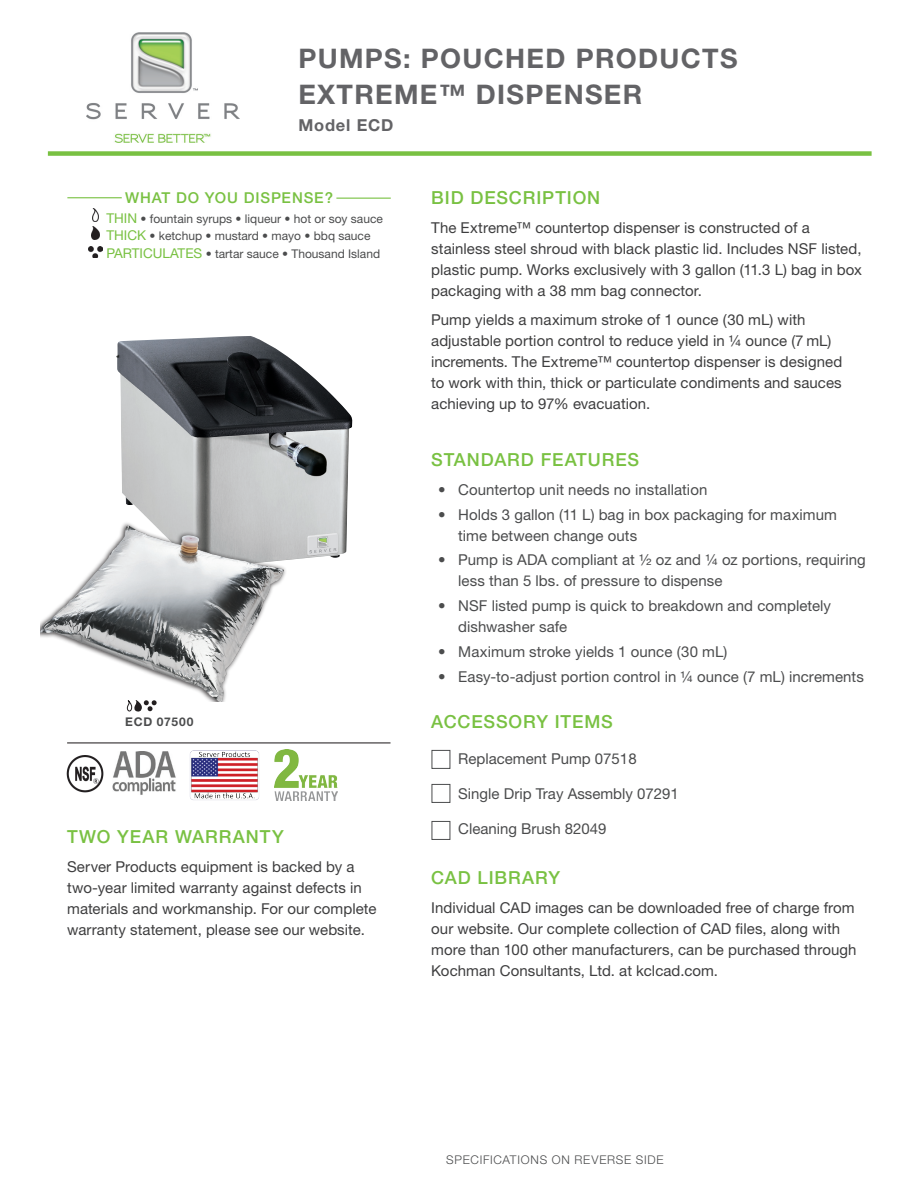
<style>
.page{position:relative;width:918px;height:1188px;background:#fff}
.page>*{position:absolute;margin:0;border:0;box-sizing:border-box;transform-origin:0 0}
.t1{font:700 27px/36px "Helvetica Neue";letter-spacing:.05em;color:#636366}
.t2{font:500 18px "Helvetica Neue";letter-spacing:.05em;color:#79c142}
.t3{font:700 16.5px "Helvetica Neue";letter-spacing:.05em;color:#636366}
.t4{font:15px/21px "Helvetica Neue";letter-spacing:.005em;color:#3e3e3f}
.t5{font:15px/21px "Helvetica Neue";letter-spacing:.005em;color:#4b4c4d}
.t6{font:500 15px "Helvetica Neue";letter-spacing:.06em;color:#79c142}
.t7{font:12px/17.7px "Helvetica Neue";color:#4b4c4d}
.t8{font:300 12px "Helvetica Neue";letter-spacing:.06em;color:#4b4c4d}
.t9{font:700 12px "Helvetica Neue";letter-spacing:.07em;color:#4b4c4d}
.s1{font-size:13.5px;color:#79c142}
</style>
<div class="page">
<div style="left:48px;top:151px;width:824px;height:5px;background:#79c142"></div>
<img style="left:87px;top:32px;width:152px;height:111px">
<img style="left:89px;top:246px;width:14px;height:12px">
<svg style="left:92px;top:227px;width:8px;height:13px"></svg>
<svg style="left:92px;top:209px;width:6px;height:12px"></svg>
<hr style="left:336px;top:198px;width:55px;height:1px;background:#79c142">
<hr style="left:67px;top:197px;width:55px;height:1px;background:#79c142">
<hr style="left:67px;top:742px;width:324px;height:2px;background:#231f20">
<div style="left:432px;top:750px;width:18px;height:19px;border:1px solid #4b4c4d"></div>
<div style="left:432px;top:784px;width:18px;height:19px;border:1px solid #4b4c4d"></div>
<div style="left:432px;top:821px;width:18px;height:19px;border:1px solid #4b4c4d"></div>
<img style="left:116px;top:336px;width:236px;height:224px">
<svg style="left:126px;top:702px;width:31px;height:10px"></svg>
<img style="left:66px;top:756px;width:38px;height:36px">
<img style="left:190px;top:750px;width:69px;height:50px">
<img style="left:274px;top:749px;width:64px;height:52px">
<img style="left:112px;top:751px;width:64px;height:44px">
<img style="left:40px;top:512px;width:254px;height:190px">
<h1 class="t1" style="left:298px;top:40px;width:441px">PUMPS: POUCHED PRODUCTS<br>EXTREME™ DISPENSER</h1>
<p class="t3" style="left:298px;top:115px;width:97px">Model ECD</p>
<p class="t6" style="left:125px;top:189px;width:210px">WHAT DO YOU DISPENSE?</p>
<p class="t7" style="left:106px;top:209px;width:278px"><span class="s1">THIN</span> • fountain syrups • liqueur • hot or soy sauce<br><span class="s1">THICK</span> • ketchup • mustard • mayo • bbq sauce<br><span class="s1">PARTICULATES</span> • tartar sauce • Thousand Island</p>
<p class="t9" style="left:125px;top:715px;width:10px">ecd</p>
<p class="t9" style="left:157px;top:715px;width:38px">07500</p>
<p class="t2" style="left:67px;top:826px;width:29px">TWO</p>
<p class="t2" style="left:117px;top:826px;width:130px">YEAR WARRANTY</p>
<p class="t4" style="left:67px;top:856px;width:311px">Server Products equipment is backed by a two-year limited warranty against defects in materials and workmanship. For our complete warranty statement, please see our website.</p>
<p class="t2" style="left:431px;top:187px;width:117px">BID DESCRIPTION</p>
<p class="t4" style="left:431px;top:217px;width:432px">The Extreme™ countertop dispenser is constructed of a stainless steel shroud with black plastic lid. Includes NSF listed, plastic pump. Works exclusively with 3 gallon (11.3 L) bag in box packaging with a 38 mm bag connector.</p>
<p class="t4" style="left:431px;top:309px;width:413px">Pump yields a maximum stroke of 1 ounce (30 mL) with adjustable portion control to reduce yield in ¼ ounce (7 mL) increments. The Extreme™ countertop dispenser is designed to work with thin, thick or particulate condiments and sauces achieving up to 97% evacuation.</p>
<p class="t2" style="left:431px;top:449px;width:27px">STANDA</p>
<p class="t2" style="left:507px;top:449px;width:58px">RD FEATU</p>
<p class="t2" style="left:602px;top:449px;width:26px">RES</p>
<p class="t5" style="left:438px;top:479px;width:271px">• Countertop unit needs no installation</p>
<p class="t5" style="left:458px;top:504px;width:380px;text-indent:-20px">• Holds 3 gallon (11 L) bag in box packaging for maximum time between change outs</p>
<p class="t5" style="left:458px;top:549px;width:409px;text-indent:-20px">• Pump is ADA compliant at ½ oz and ¼ oz portions, requiring less than 5 lbs. of pressure to dispense</p>
<p class="t5" style="left:458px;top:595px;width:374px;text-indent:-20px">• NSF listed pump is quick to breakdown and completely dishwasher safe</p>
<p class="t5" style="left:438px;top:641px;width:291px">• Maximum stroke yields 1 ounce (30 mL)</p>
<p class="t5" style="left:438px;top:666px;width:427px">• Easy-to-adjust portion control in ¼ ounce (7 mL) increments</p>
<p class="t2" style="left:431px;top:711px;width:54px">ACCESSO</p>
<p class="t2" style="left:523px;top:711px;width:90px">RY ITEMS</p>
<p class="t5" style="left:458px;top:748px;width:180px">Replacement Pump 07518</p>
<p class="t5" style="left:458px;top:783px;width:222px">Single Drip Tray Assembly 07291</p>
<p class="t5" style="left:458px;top:818px;width:150px">Cleaning Brush 82049</p>
<p class="t2" style="left:431px;top:867px;width:131px">CAD LIB RARY</p>
<p class="t4" style="left:431px;top:897px;width:427px">Individual CAD images can be downloaded free of charge from our website. Our complete collection of CAD files, along with more than 100 other manufacturers, can be purchased through Kochman Consultants, Ltd. at kclcad.com.</p>
<p class="t8" style="left:446px;top:1153px;width:219px">SPECIFICATIONS ON REVERSE SIDE</p>
</div>
